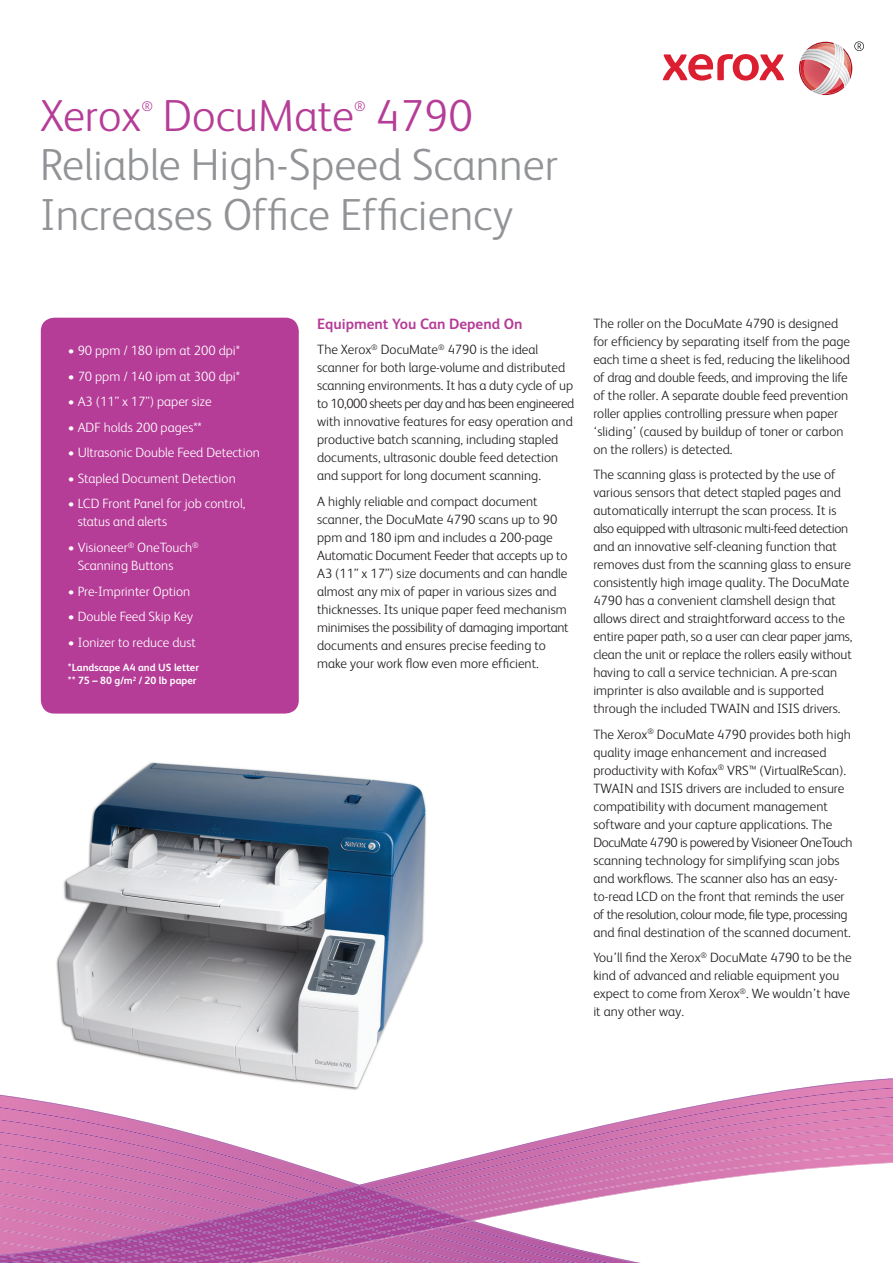
<style>
.page{position:relative;width:893px;height:1263px;background:#fff}
.page>*{position:absolute;margin:0;border:0;box-sizing:border-box;transform-origin:0 0}
.t1{font:300 45px/49.5px "Xerox Sans";color:#919396}
.t2{font:300 45px "Xerox Sans";color:#b53c97}
.t3{font:700 15px "Xerox Sans";color:#b53c97}
.t4{font:300 13.95px "Xerox Sans";color:#b53c97}
.t5{font:300 13.5px/18px "Xerox Sans";color:#231f20}
.t6{font:300 13.5px/18px "Xerox Sans";color:#fff}
.t7{font:700 10.5px/13.5px "Xerox Sans";color:#fff}
</style>
<div class="page">
<svg style="left:663px;top:54px;width:121px;height:27px"></svg>
<svg style="left:799px;top:41px;width:65px;height:54px"></svg>
<img style="left:56px;top:762px;width:371px;height:314px">
<svg style="left:0;top:1080px;width:893px;height:15px"></svg>
<svg style="left:0;top:1095px;width:893px;height:168px"></svg>
<img style="left:0;top:1254px;width:111px;height:9px">
<div style="left:41px;top:318px;width:258px;height:395px;background:#b53c97;border-radius:14px"></div>
<h1 class="t2" style="left:40px;top:86px;width:103px">Xerox</h1>
<p class="t4" style="left:141px;top:97px;width:13px">®</p>
<h1 class="t2" style="left:163px;top:86px;width:193px">DocuMate</h1>
<p class="t4" style="left:354px;top:97px;width:13px">®</p>
<h1 class="t2" style="left:376px;top:86px;width:99px">4790</h1>
<h1 class="t1" style="left:40px;top:138px;width:519px">Reliable High-Speed Scanner<br>Increases Office Efficiency</h1>
<p class="t6" style="left:68px;top:341px;width:174px">• 90 ppm / 180 ipm at 200 dpi*</p>
<p class="t6" style="left:68px;top:366px;width:174px">• 70 ppm / 140 ipm at 300 dpi*</p>
<p class="t6" style="left:68px;top:392px;width:145px">• A3 (11” x 17”) paper size</p>
<p class="t6" style="left:68px;top:417px;width:136px">• ADF holds 200 pages**</p>
<p class="t6" style="left:68px;top:443px;width:193px">• Ultrasonic Double Feed Detection</p>
<p class="t6" style="left:68px;top:469px;width:169px">• Stapled Document Detection</p>
<p class="t6" style="left:78px;top:494px;width:169px;text-indent:-10px">• LCD Front Panel for job control, status and alerts</p>
<p class="t6" style="left:78px;top:538px;width:123px;text-indent:-10px">• Visioneer<sup>®</sup> OneTouch<sup>®<br></sup>Scanning Buttons</p>
<p class="t6" style="left:68px;top:581px;width:124px">• Pre-Imprinter Option</p>
<p class="t6" style="left:68px;top:607px;width:127px">• Double Feed Skip Key</p>
<p class="t6" style="left:68px;top:632px;width:130px">• Ionizer to reduce dust</p>
<p class="t7" style="left:68px;top:660px;width:133px">*Landscape A4 and US letter ** 75 – 80 g/m<sup>2</sup> / 20 lb paper</p>
<p class="t3" style="left:317px;top:313px;width:207px">Equipment You Can Depend On</p>
<p class="t5" style="left:317px;top:340px;width:259px">The Xerox<sup>®</sup> DocuMate<sup>®</sup> 4790 is the ideal scanner for both large-volume and distributed scanning environments. It has a duty cycle of up to 10,000 sheets per day and has been engineered with innovative features for easy operation and productive batch scanning, including stapled documents, ultrasonic double feed detection and support for long document scanning.</p>
<p class="t5" style="left:317px;top:492px;width:253px">A highly reliable and compact document scanner, the DocuMate 4790 scans up to 90 ppm and 180 ipm and includes a 200-page Automatic Document Feeder that accepts up to A3 (11” x 17”) size documents and can handle almost any mix of paper in various sizes and thicknesses. Its unique paper feed mechanism minimises the possibility of damaging important documents and ensures precise feeding to make your work flow even more efficient.</p>
<p class="t5" style="left:593px;top:313px;width:258px">The roller on the DocuMate 4790 is designed for efficiency by separating itself from the page each time a sheet is fed, reducing the likelihood of drag and double feeds, and improving the life of the roller. A separate double feed prevention roller applies controlling pressure when paper ‘sliding’ (caused by buildup of toner or carbon on the rollers) is detected.</p>
<p class="t5" style="left:593px;top:465px;width:261px">The scanning glass is protected by the use of various sensors that detect stapled pages and automatically interrupt the scan process. It is also equipped with ultrasonic multi-feed detection and an innovative self-cleaning function that removes dust from the scanning glass to ensure consistently high image quality. The DocuMate 4790 has a convenient clamshell design that allows direct and straightforward access to the entire paper path, so a user can clear paper jams, clean the unit or replace the rollers easily without having to call a service technician. A pre-scan imprinter is also available and is supported through the included TWAIN and ISIS drivers.</p>
<p class="t5" style="left:593px;top:725px;width:261px">The Xerox<sup>®</sup> DocuMate 4790 provides both high quality image enhancement and increased productivity with Kofax<sup>®</sup> VRS™ (VirtualReScan).<br>TWAIN and ISIS drivers are included to ensure compatibility with document management software and your capture applications. The DocuMate 4790 is powered by Visioneer OneTouch scanning technology for simplifying scan jobs and workflows. The scanner also has an easy&shy;to-read LCD on the front that reminds the user of the resolution, colour mode, file type, processing and final destination of the scanned document.</p>
<p class="t5" style="left:593px;top:948px;width:260px">You’ll find the Xerox<sup>®</sup> DocuMate 4790 to be the kind of advanced and reliable equipment you expect to come from Xerox<sup>®</sup>. We wouldn’t have it any other way.</p>
</div>
